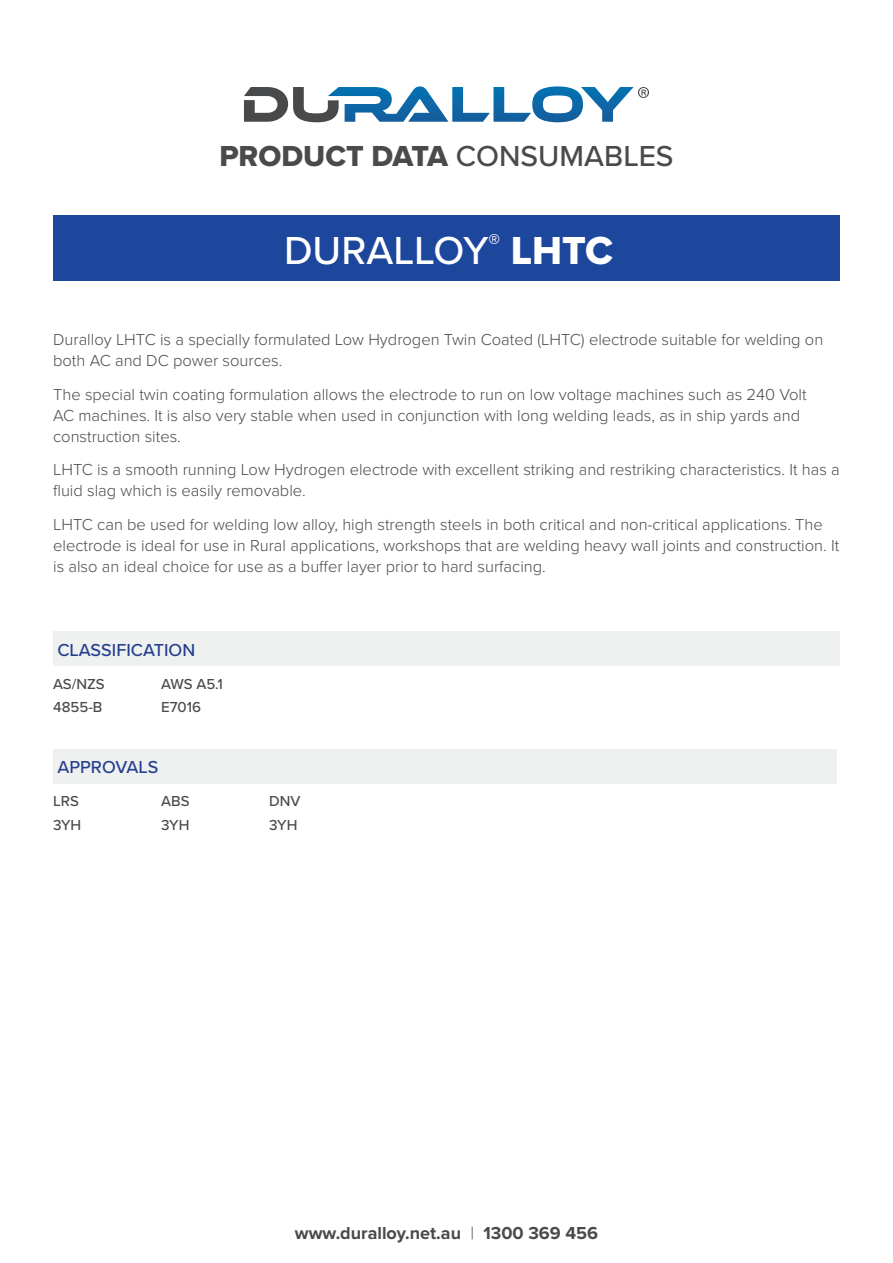
<style>
.page{position:relative;width:893px;height:1263px;background:#fff}
.page>*{position:absolute;margin:0;border:0;box-sizing:border-box;transform-origin:0 0}
.t1{font:500 40.5px "Proxima Nova";color:#fff}
.t2{font:30px "Proxima Nova Extrabld";color:#484a4c}
.t3{font:700 18px "Proxima Nova";color:#484a4c}
.t4{font:500 18px "Proxima Nova";color:#253f8e}
.t5{font:300 16.5px/21px "Proxima Nova";color:#484a4c}
.t6{font:500 15px "Proxima Nova";color:#484a4c}
.s1{font-family:"Proxima Nova";font-weight:500}
.s2{font-family:"Proxima Nova Extrabld";font-weight:400}
.s3{font-weight:300}
</style>
<div class="page">
<svg style="left:244px;top:86px;width:405px;height:36px"></svg>
<div style="left:53px;top:215px;width:787px;height:66px;background:#1d469d"></div>
<div style="left:53px;top:631px;width:787px;height:34px;background:#eff0f0"></div>
<div style="left:53px;top:749px;width:784px;height:34px;background:#eff0f0"></div>
<h2 class="t2" style="left:219px;top:138px;width:456px">PRODUCT DATA <span class="s1">CONSUMABLES</span></h2>
<h1 class="t1" style="left:284px;top:226px;width:331px">DURALLOY<sup>®</sup> <span class="s2">LHTC</span></h1>
<p class="t5" style="left:53px;top:329px;width:772px">Duralloy LHTC is a specially formulated Low Hydrogen Twin Coated (LHTC) electrode suitable for welding on both AC and DC power sources.</p>
<p class="t5" style="left:53px;top:384px;width:755px">The special twin coating formulation allows the electrode to run on low voltage machines such as 240 Volt<br>AC machines. It is also very stable when used in conjunction with long welding leads, as in ship yards and construction sites.</p>
<p class="t5" style="left:53px;top:459px;width:788px">LHTC is a smooth running Low Hydrogen electrode with excellent striking and restriking characteristics. It has a fluid slag which is easily removable.</p>
<p class="t5" style="left:53px;top:514px;width:787px">LHTC can be used for welding low alloy, high strength steels in both critical and non-critical applications. The electrode is ideal for use in Rural applications, workshops that are welding heavy wall joints and construction. It is also an ideal choice for use as a buffer layer prior to hard surfacing.</p>
<p class="t4" style="left:57px;top:639px;width:139px">CLASSIFICATION</p>
<p class="t6" style="left:53px;top:675px;width:53px">AS/NZS</p>
<p class="t6" style="left:161px;top:675px;width:63px">AWS A5.1</p>
<p class="t6" style="left:53px;top:698px;width:51px">4855-B</p>
<p class="t6" style="left:161px;top:698px;width:41px">E7016</p>
<p class="t4" style="left:57px;top:756px;width:102px">APPROVALS</p>
<p class="t6" style="left:53px;top:792px;width:27px">LRS</p>
<p class="t6" style="left:161px;top:792px;width:30px">ABS</p>
<p class="t6" style="left:269px;top:792px;width:33px">DNV</p>
<p class="t6" style="left:53px;top:816px;width:30px">3YH</p>
<p class="t6" style="left:161px;top:816px;width:30px">3YH</p>
<p class="t6" style="left:269px;top:816px;width:30px">3YH</p>
<p class="t3" style="left:295px;top:1222px;width:305px">www.duralloy.net.au <span class="s3">|</span> 1300 369 456</p>
</div>
